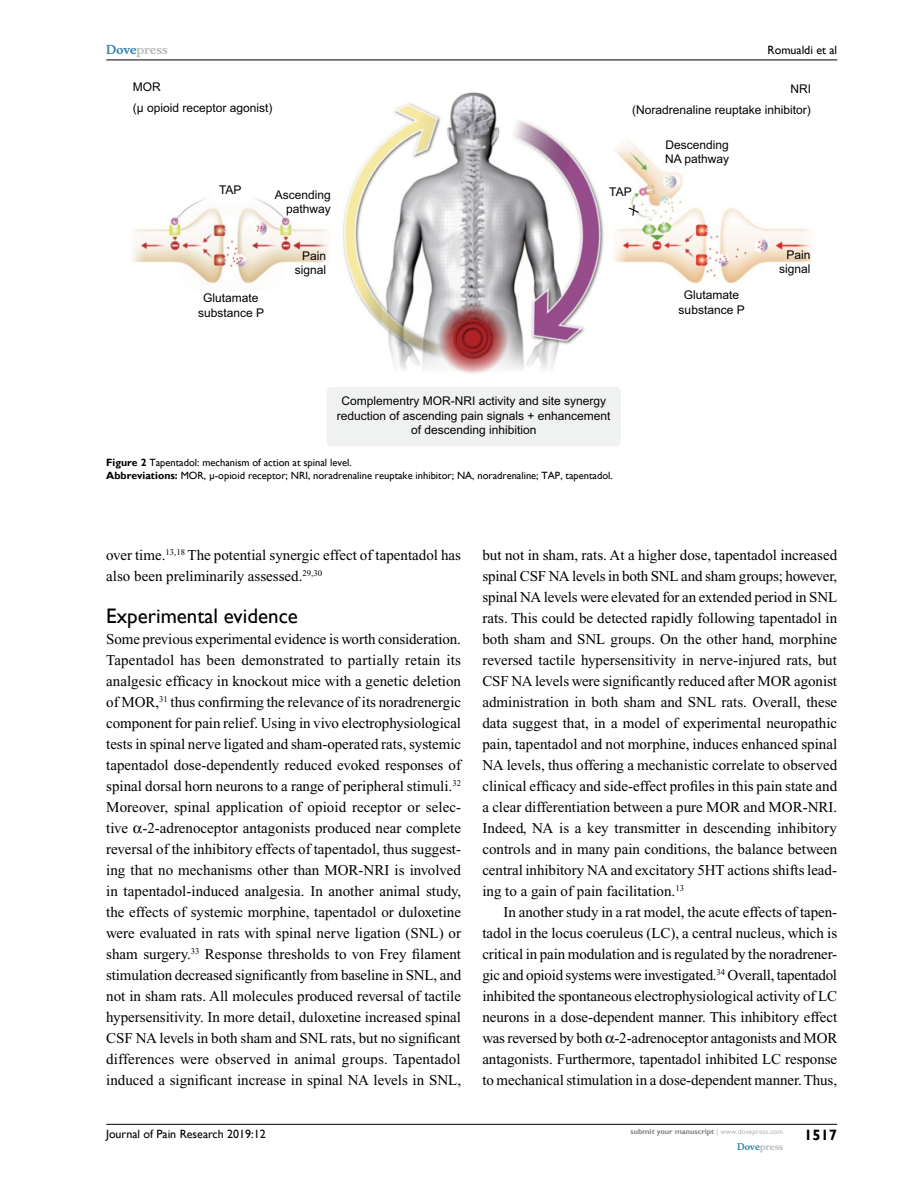
<style>
.page{position:relative;width:918px;height:1188px;background:#fff}
.page>*{position:absolute;margin:0;border:0;box-sizing:border-box;transform-origin:0 0}
.t1{font:21px "Gill Sans";color:#000}
.t2{font:15px/21px "Times New Roman";color:#000;text-align:justify}
.t3{font:700 15px "Gill Sans";color:#000}
.t4{font:12px/14.4px "Arial";color:#000;text-align:right}
.t5{font:12px "Gill Sans";color:#000}
.t6{font:700 12px "Musee";color:#b8babc}
.t7{font:10.5px/13.5px "Gill Sans";color:#000}
.t8{font:700 9px "Musee";color:#b8babc}
.t9{font:700 7.5px "Gill Sans";color:#808285}
.s1{color:#3785ad}
.s2{font-weight:700}
.s3{font-weight:400;color:#b8babc}
</style>
<div class="page">
<hr style="left:106px;top:1124px;width:731px;height:1px;background:#000">
<hr style="left:106px;top:60px;width:731px;height:1px;background:#000">
<img style="left:132px;top:92px;width:680px;height:282px">
<div style="left:327px;top:387px;width:294px;height:59px;background:#f0f2f1;border-radius:4px"></div>
<svg style="left:628px;top:204px;width:11px;height:12px"></svg>
<p class="t6" style="left:106px;top:43px;width:63px"><span class="s1">Dove</span>press</p>
<p class="t5" style="left:768px;top:43px;width:71px">Romualdi et al</p>
<p class="t4" style="left:133px;top:77px;width:141px;line-height:20.5px;text-align:left">MOR<br>(µ opioid receptor agonist)</p>
<p class="t4" style="left:632px;top:79px;width:180px;line-height:20.5px">NRI<br>(Noradrenaline reuptake inhibitor)</p>
<p class="t4" style="left:665px;top:138px;width:66px;text-align:left">Descending<br>NA pathway</p>
<p class="t4" style="left:219px;top:182px;width:24px">TAP</p>
<p class="t4" style="left:609px;top:184px;width:24px">TAP</p>
<p class="t4" style="left:275px;top:187px;width:58px">Ascending pathway</p>
<p class="t4" style="left:198px;top:291px;width:68px;text-align:center">Glutamate substance P</p>
<p class="t4" style="left:295px;top:248px;width:33px">Pain signal</p>
<p class="t4" style="left:337px;top:394px;width:275px;text-align:center">Complementry MOR-NRI activity and site synergy reduction of ascending pain signals + enhancement of descending inhibition</p>
<p class="t7" style="left:106px;top:456px;width:508px"><span class="s2">Figure 2</span> Tapentadol: mechanism of action at spinal level.<br><span class="s2">Abbreviations:</span> MOR, μ-opioid receptor; NRI, noradrenaline reuptake inhibitor; NA, noradrenaline; TAP, tapentadol.</p>
<p class="t4" style="left:679px;top:288px;width:68px;text-align:center">Glutamate substance P</p>
<p class="t4" style="left:779px;top:248px;width:33px">Pain signal</p>
<p class="t2" style="left:106px;top:544px;width:356px">over time.<sup>13,18</sup> The potential synergic effect of tapentadol has also been preliminarily assessed.<sup>29,30</sup></p>
<h1 class="t1" style="left:106px;top:603px;width:193px">Experimental evidence</h1>
<p class="t2" style="left:106px;top:628px;width:356px">Some previous experimental evidence is worth consideration.<br>Tapentadol has been demonstrated to partially retain its analgesic efficacy in knockout mice with a genetic deletion of MOR,<sup>31</sup> thus confirming the relevance of its noradrenergic component for pain relief. Using in vivo electrophysiological tests in spinal nerve ligated and sham-operated rats, systemic tapentadol dose-dependently reduced evoked responses of spinal dorsal horn neurons to a range of peripheral stimuli.<sup>32<br></sup>Moreover, spinal application of opioid receptor or selec&shy;tive -2-adrenoceptor antagonists produced near complete reversal of the inhibitory effects of tapentadol, thus suggest&shy;ing that no mechanisms other than MOR-NRI is involved in tapentadol-induced analgesia. In another animal study, the effects of systemic morphine, tapentadol or duloxetine were evaluated in rats with spinal nerve ligation (SNL) or sham surgery.<sup>33</sup> Response thresholds to von Frey filament stimulation decreased significantly from baseline in SNL, and not in sham rats. All molecules produced reversal of tactile hypersensitivity. In more detail, duloxetine increased spinal CSF NA levels in both sham and SNL rats, but no significant differences were observed in animal groups. Tapentadol induced a significant increase in spinal NA levels in SNL,</p>
<p class="t2" style="left:482px;top:544px;width:357px">but not in sham, rats. At a higher dose, tapentadol increased spinal CSF NA levels in both SNL and sham groups; however, spinal NA levels were elevated for an extended period in SNL rats. This could be detected rapidly following tapentadol in both sham and SNL groups. On the other hand, morphine reversed tactile hypersensitivity in nerve-injured rats, but CSF NA levels were significantly reduced after MOR agonist administration in both sham and SNL rats. Overall, these data suggest that, in a model of experimental neuropathic pain, tapentadol and not morphine, induces enhanced spinal NA levels, thus offering a mechanistic correlate to observed clinical efficacy and side-effect profiles in this pain state and a clear differentiation between a pure MOR and MOR-NRI.<br>Indeed, NA is a key transmitter in descending inhibitory controls and in many pain conditions, the balance between central inhibitory NA and excitatory 5HT actions shifts lead&shy;ing to a gain of pain facilitation.<sup>13</sup></p>
<p class="t2" style="left:482px;top:901px;width:357px;text-indent:21px">In another study in a rat model, the acute effects of tapen&shy;tadol in the locus coeruleus (LC), a central nucleus, which is critical in pain modulation and is regulated by the noradrener&shy;gic and opioid systems were investigated.<sup>34</sup> Overall, tapentadol inhibited the spontaneous electrophysiological activity of LC neurons in a dose-dependent manner. This inhibitory effect was reversed by both -2-adrenoceptor antagonists and MOR antagonists. Furthermore, tapentadol inhibited LC response to mechanical stimulation in a dose-dependent manner. Thus,</p>
<p class="t5" style="left:106px;top:1127px;width:161px">Journal of Pain Research 2019:12</p>
<p class="t9" style="left:631px;top:1127px;width:154px">submit your manuscript <span class="s3">| www.dovepress.com</span></p>
<p class="t8" style="left:737px;top:1141px;width:48px"><span class="s1">Dove</span>press</p>
<p class="t3" style="left:804px;top:1126px;width:35px">1517</p>
</div>
